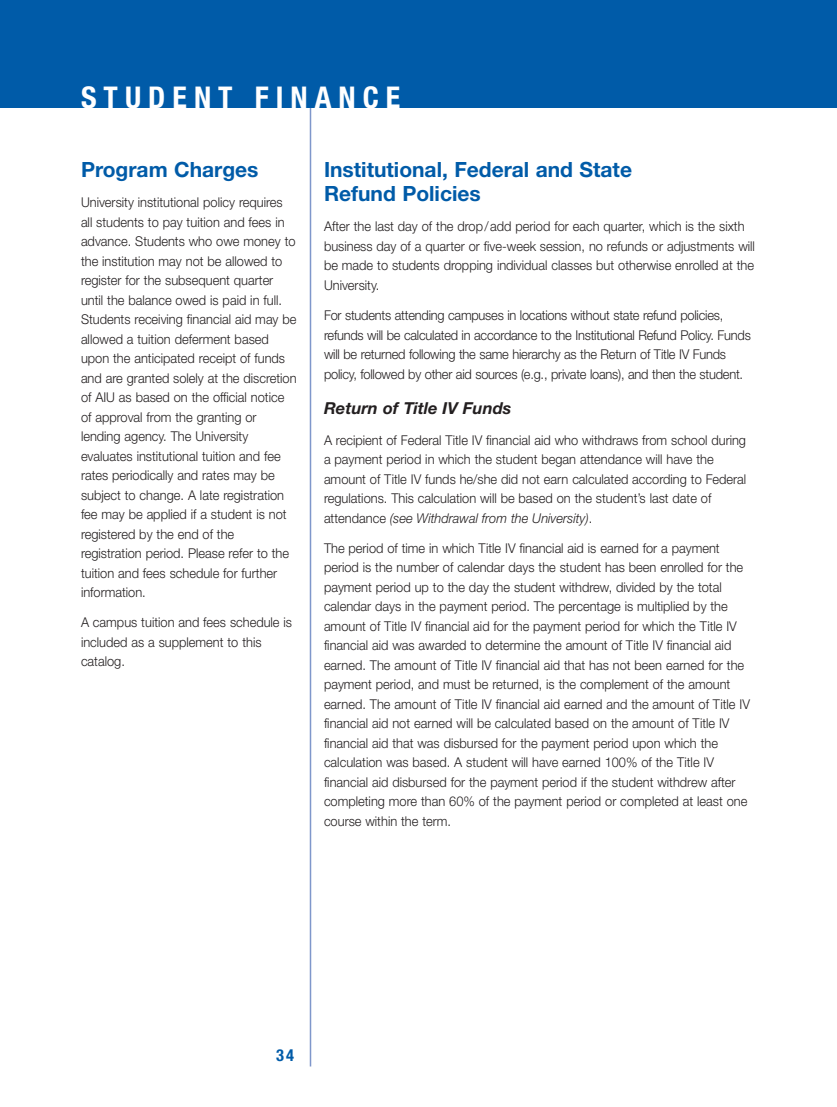
<style>
.page{position:relative;width:837px;height:1107px;background:#fff}
.page>*{position:absolute;margin:0;border:0;box-sizing:border-box;transform-origin:0 0}
.t1{font:700 condensed 30px "Helvetica Neue LT Std";letter-spacing:.235em;color:#fff}
.t2{font:700 21px/24px "Helvetica Neue LT Std";color:#005ba8}
.t3{font:italic 700 16.5px "Helvetica Neue LT Std";color:#231f20}
.t4{font:700 condensed 16.5px "Helvetica Neue LT Std";color:#005ba8}
.t5{font:300 13.5px/19.5px "Helvetica Neue LT Std";color:#231f20;scale:.95 1}
.s1{font-style:italic}
</style>
<div class="page">
<hr style="left:310px;top:40px;width:1px;height:1026px;background:#7f97cb">
<div style="left:0;top:0;width:837px;height:108px;background:#005ba8"></div>
<h1 class="t1" style="left:81px;top:81px;width:321px">STUDENT FINANCE</h1>
<h2 class="t2" style="left:81px;top:160px;width:179px">Program Charges</h2>
<p class="t5" style="left:81px;top:194px;width:229px">University institutional policy requires all students to pay tuition and fees in advance. Students who owe money to the institution may not be allowed to register for the subsequent quarter until the balance owed is paid in full.<br>Students receiving financial aid may be allowed a tuition deferment based upon the anticipated receipt of funds and are granted solely at the discretion of AIU as based on the official notice of approval from the granting or lending agency. The University evaluates institutional tuition and fee rates periodically and rates may be subject to change. A late registration fee may be applied if a student is not registered by the end of the registration period. Please refer to the tuition and fees schedule for further information.</p>
<p class="t5" style="left:81px;top:614px;width:224px">A campus tuition and fees schedule is included as a supplement to this catalog.</p>
<h2 class="t2" style="left:324px;top:160px;width:310px">Institutional, Federal and State<br>Refund Policies</h2>
<p class="t5" style="left:324px;top:218px;width:455px">After the last day of the drop/add period for each quarter, which is the sixth business day of a quarter or five-week session, no refunds or adjustments will be made to students dropping individual classes but otherwise enrolled at the University.</p>
<p class="t5" style="left:324px;top:307px;width:451px">For students attending campuses in locations without state refund policies, refunds will be calculated in accordance to the Institutional Refund Policy. Funds will be returned following the same hierarchy as the Return of Title IV Funds policy, followed by other aid sources (e.g., private loans), and then the student.</p>
<p class="t3" style="left:324px;top:403px;width:189px">Return of Title IV Funds</p>
<p class="t5" style="left:324px;top:431px;width:446px">A recipient of Federal Title IV financial aid who withdraws from school during a payment period in which the student began attendance will have the amount of Title IV funds he/she did not earn calculated according to Federal regulations. This calculation will be based on the student’s last date of attendance <span class="s1">(see Withdrawal from the University)</span>.</p>
<p class="t5" style="left:324px;top:540px;width:450px">The period of time in which Title IV financial aid is earned for a payment period is the number of calendar days the student has been enrolled for the payment period up to the day the student withdrew, divided by the total calendar days in the payment period. The percentage is multiplied by the amount of Title IV financial aid for the payment period for which the Title IV financial aid was awarded to determine the amount of Title IV financial aid earned. The amount of Title IV financial aid that has not been earned for the payment period, and must be returned, is the complement of the amount earned. The amount of Title IV financial aid earned and the amount of Title IV financial aid not earned will be calculated based on the amount of Title IV financial aid that was disbursed for the payment period upon which the calculation was based. A student will have earned 100% of the Title IV financial aid disbursed for the payment period if the student withdrew after completing more than 60% of the payment period or completed at least one course within the term.</p>
<p class="t4" style="left:276px;top:1045px;width:19px">34</p>
</div>
